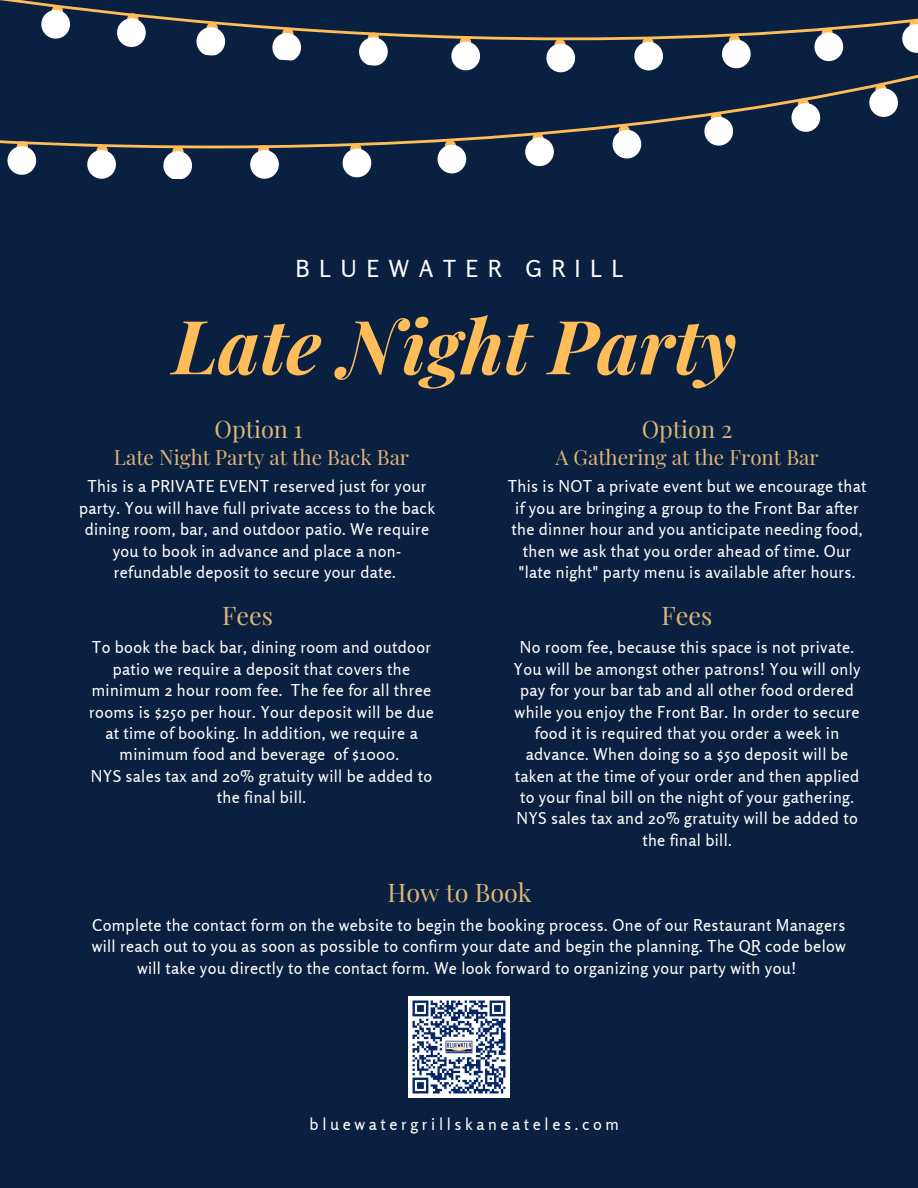
<style>
.page{position:relative;width:918px;height:1188px;background:#0a2040}
.page>*{position:absolute;margin:0;border:0;box-sizing:border-box;transform-origin:0 0}
.t1{font:italic 700 74.7px "Playfair Display";color:#ffbd59}
.t2{font:25.05px "Playfair Display";color:#ddb578}
.t3{font:23.7px "Playfair Display";color:#ddb578}
.t4{font:23.4px "Rosario";letter-spacing:.4em;color:#fff}
.t5{font:20.55px "Playfair Display";color:#ddb578}
.t6{font:16.35px/21.3px "Rosario";letter-spacing:.02em;color:#fff;text-align:center}
.t7{font:16.35px "Rosario";letter-spacing:.22em;color:#fff}
</style>
<div class="page">
<svg style="left:0;top:0;width:918px;height:37px"></svg>
<div style="left:368px;top:32px;width:11px;height:19px;background:#ffbd59;border-radius:6px"></div>
<div style="left:460px;top:36px;width:11px;height:20px;background:#ffbd59;border-radius:6px"></div>
<svg style="left:40px;top:5px;width:31px;height:32px"></svg>
<svg style="left:116px;top:13px;width:31px;height:24px"></svg>
<svg style="left:196px;top:22px;width:30px;height:15px"></svg>
<svg style="left:272px;top:28px;width:30px;height:9px"></svg>
<svg style="left:358px;top:36px;width:31px;height:1px"></svg>
<svg style="left:721px;top:34px;width:31px;height:3px"></svg>
<svg style="left:814px;top:27px;width:30px;height:10px"></svg>
<svg style="left:901px;top:19px;width:17px;height:18px"></svg>
<svg style="left:0;top:37px;width:918px;height:111px"></svg>
<div style="left:172px;top:146px;width:12px;height:19px;background:#ffbd59;border-radius:6px"></div>
<svg style="left:8px;top:141px;width:28px;height:34px"></svg>
<svg style="left:87px;top:145px;width:29px;height:33px"></svg>
<svg style="left:163px;top:151px;width:29px;height:27px"></svg>
<svg style="left:250px;top:145px;width:29px;height:33px"></svg>
<svg style="left:343px;top:143px;width:28px;height:34px"></svg>
<svg style="left:438px;top:140px;width:28px;height:33px"></svg>
<svg style="left:525px;top:133px;width:29px;height:33px"></svg>
<svg style="left:613px;top:125px;width:28px;height:34px"></svg>
<svg style="left:704px;top:112px;width:29px;height:34px"></svg>
<svg style="left:792px;top:98px;width:28px;height:34px"></svg>
<svg style="left:869px;top:83px;width:29px;height:34px"></svg>
<img style="left:408px;top:997px;width:102px;height:101px">
<p class="t4" style="left:296px;top:254px;width:330px">BLUEWATER GRILL</p>
<p class="t1" style="left:173px;top:294px;width:565px">Late Night Party</p>
<p class="t3" style="left:215px;top:412px;width:90px">Option 1</p>
<p class="t5" style="left:114px;top:443px;width:297px">Late Night Party at the Back Bar</p>
<p class="t6" style="left:79px;top:476px;width:357px">This is a PRIVATE EVENT reserved just for your party. You will have full private access to the back dining room, bar, and outdoor patio. We require you to book in advance and place a non&shy;refundable deposit to secure your date.</p>
<p class="t2" style="left:222px;top:598px;width:52px">Fees</p>
<p class="t6" style="left:514px;top:637px;width:349px">No room fee, because this space is not private.<br>You will be amongst other patrons! You will only pay for your bar tab and all other food ordered while you enjoy the Front Bar. In order to secure food it is required that you order a week in advance. When doing so a $50 deposit will be taken at the time of your order and then applied to your final bill on the night of your gathering.</p>
<p class="t6" style="left:516px;top:808px;width:343px">NYS sales tax and 20% gratuity will be added to the final bill.</p>
<p class="t3" style="left:642px;top:412px;width:92px">Option 2</p>
<p class="t5" style="left:555px;top:443px;width:265px">A Gathering at the Front Bar</p>
<p class="t6" style="left:508px;top:476px;width:360px">This is NOT a private event but we encourage that if you are bringing a group to the Front Bar after the dinner hour and you anticipate needing food, then we ask that you order ahead of time. Our "late night" party menu is available after hours.</p>
<p class="t2" style="left:662px;top:598px;width:52px">Fees</p>
<p class="t6" style="left:89px;top:637px;width:346px">To book the back bar, dining room and outdoor patio we require a deposit that covers the minimum 2 hour room fee. The fee for all three rooms is $250 per hour. Your deposit will be due at time of booking. In addition, we require a minimum food and beverage of $1000.</p>
<p class="t6" style="left:91px;top:765px;width:343px">NYS sales tax and 20% gratuity will be added to the final bill.</p>
<p class="t2" style="left:387px;top:875px;width:146px">How to Book</p>
<p class="t6" style="left:92px;top:914px;width:756px">Complete the contact form on the website to begin the booking process. One of our Restaurant Managers will reach out to you as soon as possible to confirm your date and begin the planning. The QR code below will take you directly to the contact form. We look forward to organizing your party with you!</p>
<p class="t7" style="left:310px;top:1114px;width:311px">bluewatergrillskaneateles.com</p>
</div>
